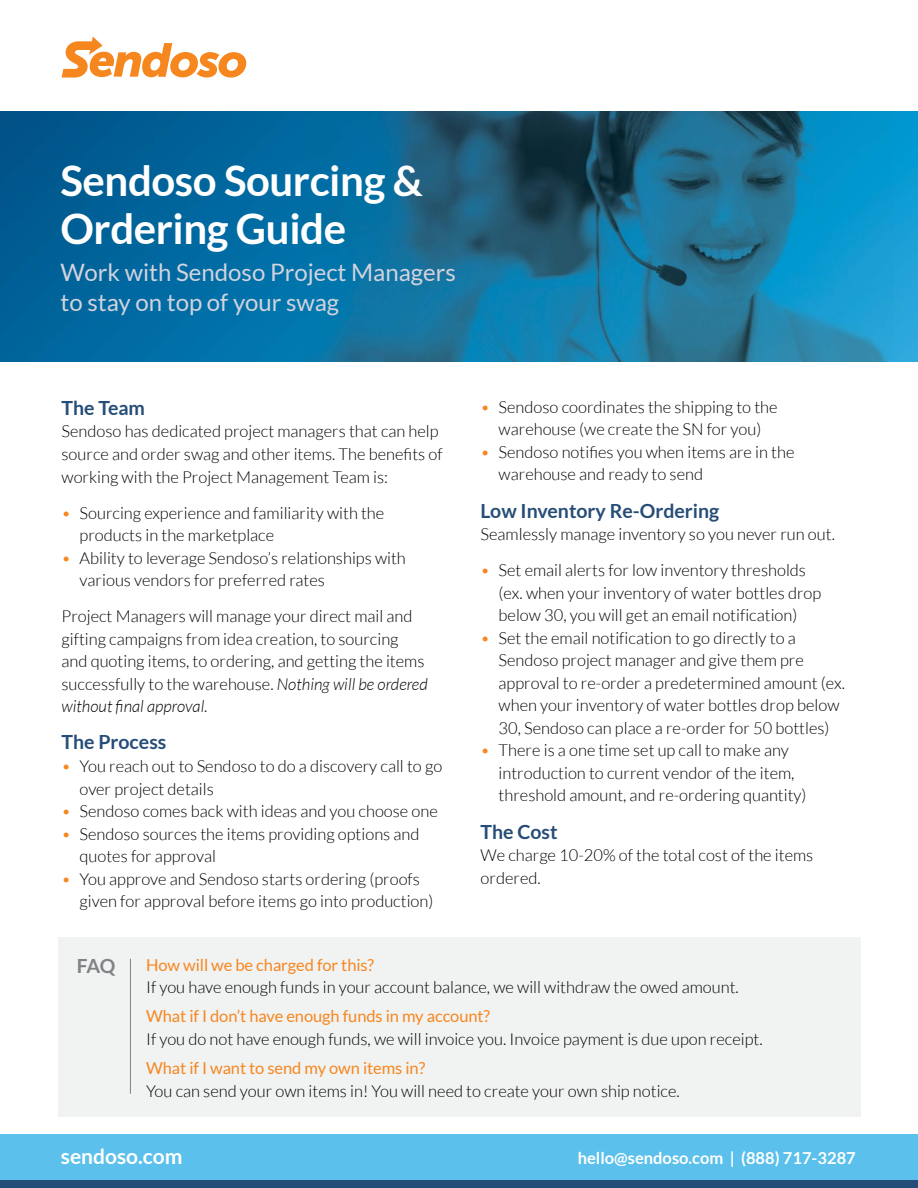
<style>
.page{position:relative;width:918px;height:1188px;background:#fff}
.page>*{position:absolute;margin:0;border:0;box-sizing:border-box;transform-origin:0 0}
.t1{font:700 42px/48px "Lato";letter-spacing:-.01em;color:#fff}
.t2{font:24px/30px "Lato";color:#d2d3de}
.t3{font:700 21px "Lato";color:#fff}
.t4{font:700 19.5px "Lato";color:#264d77}
.t5{font:700 19.5px "Lato";color:#808285}
.t6{font:300 16.5px/22.5px "Lato";color:#000}
.t7{font:16.5px "Lato";letter-spacing:-.005em;color:#f6871f}
.t8{font:700 16.5px "Lato";color:#fff}
.s1{color:#f6871f}
.s2{font-style:italic}
</style>
<div class="page">
<div style="left:0;top:1135px;width:918px;height:53px;background:#5bc0eb"></div>
<div style="left:58px;top:937px;width:803px;height:180px;background:#f1f2f2"></div>
<img style="left:0;top:111px;width:918px;height:251px">
<svg style="left:62px;top:37px;width:184px;height:41px"></svg>
<hr style="left:130px;top:959px;width:1px;height:135px;background:#808285">
<div style="left:0;top:1181px;width:918px;height:7px;background:#264d77"></div>
<h1 class="t1" style="left:60px;top:156px;width:364px">Sendoso Sourcing &amp;<br>Ordering Guide</h1>
<h2 class="t2" style="left:60px;top:257px;width:397px">Work with Sendoso Project Managers to stay on top of your swag</h2>
<p class="t4" style="left:62px;top:397px;width:85px">The Team</p>
<p class="t6" style="left:62px;top:420px;width:383px">Sendoso has dedicated project managers that can help source and order swag and other items. The benefits of working with the Project Management Team is:</p>
<p class="t6" style="left:80px;top:501px;width:306px;text-indent:-18px"><span class="s1">•</span> Sourcing experience and familiarity with the products in the marketplace</p>
<p class="t6" style="left:80px;top:546px;width:328px;text-indent:-18px"><span class="s1">•</span> Ability to leverage Sendoso’s relationships with various vendors for preferred rates</p>
<p class="t6" style="left:62px;top:605px;width:368px">Project Managers will manage your direct mail and gifting campaigns from idea creation, to sourcing and quoting items, to ordering, and getting the items successfully to the warehouse. <span class="s2">Nothing will be ordered without final approval.</span></p>
<p class="t4" style="left:62px;top:731px;width:106px">The Process</p>
<p class="t6" style="left:80px;top:755px;width:364px;text-indent:-18px"><span class="s1">•</span> You reach out to Sendoso to do a discovery call to go over project details</p>
<p class="t6" style="left:62px;top:800px;width:378px"><span class="s1">•</span> Sendoso comes back with ideas and you choose one</p>
<p class="t6" style="left:80px;top:822px;width:341px;text-indent:-18px"><span class="s1">•</span> Sendoso sources the items providing options and quotes for approval</p>
<p class="t6" style="left:80px;top:867px;width:355px;text-indent:-18px"><span class="s1">•</span> You approve and Sendoso starts ordering (proofs given for approval before items go into production)</p>
<p class="t6" style="left:481px;top:395px;width:299px;text-align:center"><span class="s1">•</span> Sendoso coordinates the shipping to the warehouse (we create the SN for you)</p>
<p class="t6" style="left:499px;top:440px;width:297px;text-indent:-18px"><span class="s1">•</span> Sendoso notifies you when items are in the warehouse and ready to send</p>
<p class="t4" style="left:481px;top:499px;width:240px">Low Inventory Re-Ordering</p>
<p class="t6" style="left:481px;top:523px;width:356px">Seamlessly manage inventory so you never run out.</p>
<p class="t6" style="left:499px;top:559px;width:324px;text-indent:-18px"><span class="s1">•</span> Set email alerts for low inventory thresholds (ex. when your inventory of water bottles drop below 30, you will get an email notification)</p>
<p class="t6" style="left:499px;top:627px;width:348px;text-indent:-18px"><span class="s1">•</span> Set the email notification to go directly to a Sendoso project manager and give them pre approval to re-order a predetermined amount (ex. when your inventory of water bottles drop below 30, Sendoso can place a re-order for 50 bottles)</p>
<p class="t6" style="left:499px;top:739px;width:309px;text-indent:-18px"><span class="s1">•</span> There is a one time set up call to make any introduction to current vendor of the item, threshold amount, and re-ordering quantity)</p>
<p class="t4" style="left:481px;top:820px;width:79px">The Cost</p>
<p class="t6" style="left:481px;top:844px;width:334px">We charge 10-20% of the total cost of the items ordered.</p>
<p class="t5" style="left:77px;top:955px;width:40px">FAQ</p>
<p class="t7" style="left:146px;top:956px;width:230px">How will we be charged for this?</p>
<p class="t6" style="left:146px;top:976px;width:594px">If you have enough funds in your account balance, we will withdraw the owed amount.</p>
<p class="t7" style="left:146px;top:1007px;width:346px">What if I don’t have enough funds in my account?</p>
<p class="t6" style="left:146px;top:1028px;width:618px">If you do not have enough funds, we will invoice you. Invoice payment is due upon receipt.</p>
<p class="t7" style="left:146px;top:1059px;width:281px">What if I want to send my own items in?</p>
<p class="t6" style="left:146px;top:1080px;width:535px">You can send your own items in! You will need to create your own ship notice.</p>
<p class="t3" style="left:61px;top:1144px;width:123px">sendoso.com</p>
<p class="t8" style="left:578px;top:1149px;width:280px">hello@sendoso.com | (888) 717-3287</p>
</div>
